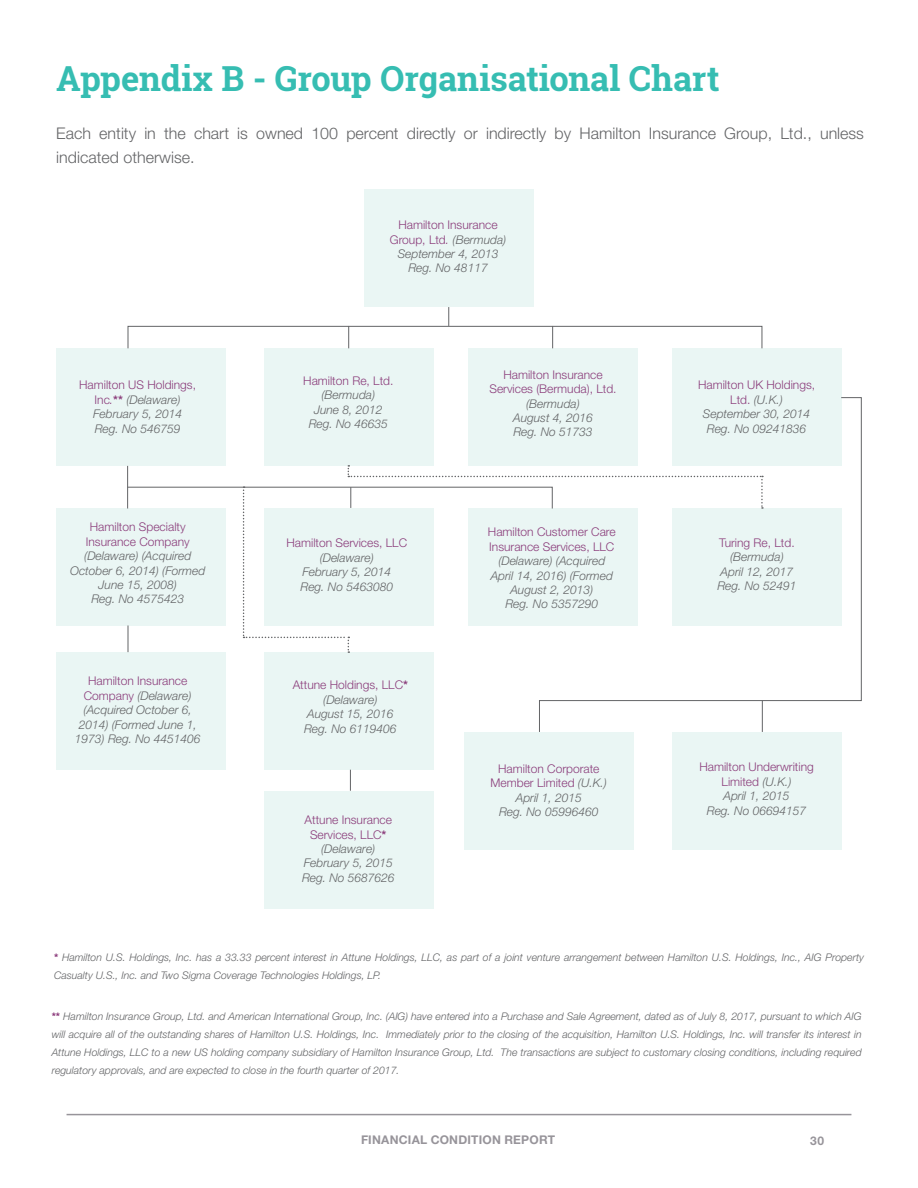
<style>
.page{position:relative;width:918px;height:1188px;background:#fff}
.page>*{position:absolute;margin:0;border:0;box-sizing:border-box;transform-origin:0 0}
.t1{font:700 34.5px "Roboto Slab";letter-spacing:-.005em;color:#36bdb2}
.t2{font:300 16.05px/24px "Helvetica Neue LT Std";color:#636466}
.t3{font:italic 300 12px/14.4px "Helvetica Neue LT Std";color:#636466;text-align:center}
.t4{font:300 12px/14.4px "Helvetica Neue LT Std";color:#8b3d7b;text-align:center}
.t5{font:700 12px "Helvetica Neue LT Std";letter-spacing:.02em;color:#97949a}
.t6{font:italic 300 10.5px/18px "Helvetica Neue LT Std";color:#636466}
.s1{font-style:normal;color:#8b3d7b}
.s2{color:#8b3d7b}
.s3{font-weight:700;font-style:normal;color:#8b3d7b}
.s4{font-weight:700;font-style:normal;color:#863175}
</style>
<div class="page">
<hr style="left:67px;top:1114px;width:784px;height:1px;background:#97949a">
<div style="left:56px;top:348px;width:170px;height:118px;background:#eaf6f4"></div>
<div style="left:264px;top:348px;width:169px;height:118px;background:#eaf6f4"></div>
<div style="left:468px;top:348px;width:169px;height:118px;background:#eaf6f4"></div>
<div style="left:672px;top:348px;width:169px;height:118px;background:#eaf6f4"></div>
<div style="left:364px;top:190px;width:169px;height:117px;background:#eaf6f4"></div>
<div style="left:56px;top:508px;width:170px;height:118px;background:#eaf6f4"></div>
<div style="left:56px;top:652px;width:170px;height:118px;background:#eaf6f4"></div>
<div style="left:264px;top:652px;width:169px;height:118px;background:#eaf6f4"></div>
<div style="left:464px;top:732px;width:169px;height:118px;background:#eaf6f4"></div>
<div style="left:672px;top:732px;width:169px;height:118px;background:#eaf6f4"></div>
<div style="left:264px;top:791px;width:169px;height:117px;background:#eaf6f4"></div>
<div style="left:128px;top:326px;width:634px;height:23px;border:1px solid #636466"></div>
<svg style="left:348px;top:326px;width:1px;height:22px"></svg>
<svg style="left:552px;top:326px;width:1px;height:22px"></svg>
<svg style="left:448px;top:307px;width:1px;height:19px"></svg>
<svg style="left:350px;top:770px;width:1px;height:21px"></svg>
<svg style="left:539px;top:397px;width:323px;height:336px"></svg>
<hr style="left:762px;top:701px;width:1px;height:31px;background:#636466">
<svg style="left:127px;top:465px;width:636px;height:188px"></svg>
<h1 class="t1" style="left:56px;top:55px;width:665px">Appendix B - Group Organisational Chart</h1>
<h2 class="t2" style="left:56px;top:121px;width:809px">Each entity in the chart is owned 100 percent directly or indirectly by Hamilton Insurance Group, Ltd., unless indicated otherwise.</h2>
<p class="t3" style="left:390px;top:218px;width:118px"><span class="s1">Hamilton Insurance<br>Group, Ltd</span><span class="s2">.</span> (Bermuda)<br>September 4, 2013<br>Reg. No 48117</p>
<p class="t3" style="left:79px;top:378px;width:118px"><span class="s1">Hamilton US Holdings,<br>Inc</span><span class="s2">.</span><span class="s3">**</span> (Delaware)<br>February 5, 2014<br>Reg. No 546759</p>
<p class="t4" style="left:303px;top:373px;width:92px">Hamilton Re, Ltd.</p>
<p class="t3" style="left:309px;top:388px;width:81px">(Bermuda)<br>June 8, 2012<br>Reg. No 46635</p>
<p class="t4" style="left:86px;top:520px;width:105px">Hamilton Specialty<br>Insurance Company</p>
<p class="t3" style="left:70px;top:549px;width:137px">(Delaware) (Acquired<br>October 6, 2014) (Formed<br>June 15, 2008)<br>Reg. No 4575423</p>
<p class="t4" style="left:286px;top:536px;width:122px">Hamilton Services, LLC</p>
<p class="t3" style="left:301px;top:550px;width:94px">(Delaware)<br>February 5, 2014<br>Reg. No 5463080</p>
<p class="t3" style="left:75px;top:674px;width:127px"><span class="s1">Hamilton Insurance<br>Company</span> (Delaware) (Acquired October 6,<br>2014) (Formed June 1,<br>1973) Reg. No 4451406</p>
<p class="t3" style="left:293px;top:678px;width:117px"><span class="s1">Attune Holdings, LLC</span><span class="s3">* </span>(Delaware)<br>August 15, 2016<br>Reg. No 6119406</p>
<p class="t4" style="left:489px;top:367px;width:129px">Hamilton Insurance<br>Services (Bermuda), Ltd.</p>
<p class="t3" style="left:513px;top:396px;width:81px">(Bermuda)<br>August 4, 2016<br>Reg. No 51733</p>
<p class="t4" style="left:488px;top:525px;width:129px;text-align:left">Hamilton Customer Care<br>Insurance Services, LLC</p>
<p class="t3" style="left:491px;top:554px;width:124px">(Delaware) (Acquired<br>April 14, 2016) (Formed<br>August 2, 2013)<br>Reg. No 5357290</p>
<p class="t3" style="left:698px;top:378px;width:119px"><span class="s1">Hamilton UK Holdings,<br>Ltd.</span> (U.K.)<br>September 30, 2014<br>Reg. No 09241836</p>
<p class="t4" style="left:719px;top:535px;width:77px">Turing Re, Ltd.</p>
<p class="t3" style="left:717px;top:550px;width:81px">(Bermuda)<br>April 12, 2017<br>Reg. No 52491</p>
<p class="t3" style="left:302px;top:813px;width:94px"><span class="s1">Attune Insurance<br>Services, LLC</span><span class="s3">* </span>(Delaware)<br>February 5, 2015<br>Reg. No 5687626</p>
<p class="t3" style="left:491px;top:761px;width:118px"><span class="s1">Hamilton Corporate<br>Member Limited</span> (U.K.)<br>April 1, 2015<br>Reg. No 05996460</p>
<p class="t3" style="left:699px;top:760px;width:116px"><span class="s1">Hamilton Underwriting<br>Limited</span> (U.K.)<br>April 1, 2015<br>Reg. No 06694157</p>
<p class="t6" style="left:54px;top:948px;width:811px"><span class="s4">*</span> Hamilton U.S. Holdings, Inc. has a 33.33 percent interest in Attune Holdings, LLC, as part of a joint venture arrangement between Hamilton U.S. Holdings, Inc., AIG Property<br>Casualty U.S., Inc. and Two Sigma Coverage Technologies Holdings, LP.</p>
<p class="t6" style="left:52px;top:1007px;width:812px;text-align:justify"><span class="s4">**</span> Hamilton Insurance Group, Ltd. and American International Group, Inc. (AIG) have entered into a Purchase and Sale Agreement, dated as of July 8, 2017, pursuant to which AIG will acquire all of the outstanding shares of Hamilton U.S. Holdings, Inc. Immediately prior to the closing of the acquisition, Hamilton U.S. Holdings, Inc. will transfer its interest in Attune Holdings, LLC to a new US holding company subsidiary of Hamilton Insurance Group, Ltd. The transactions are subject to customary closing conditions, including required regulatory approvals, and are expected to close in the fourth quarter of 2017.</p>
<p class="t5" style="left:361px;top:1132px;width:196px">FINANCIAL CONDITION REPORT</p>
<p class="t5" style="left:810px;top:1133px;width:15px">30</p>
</div>
